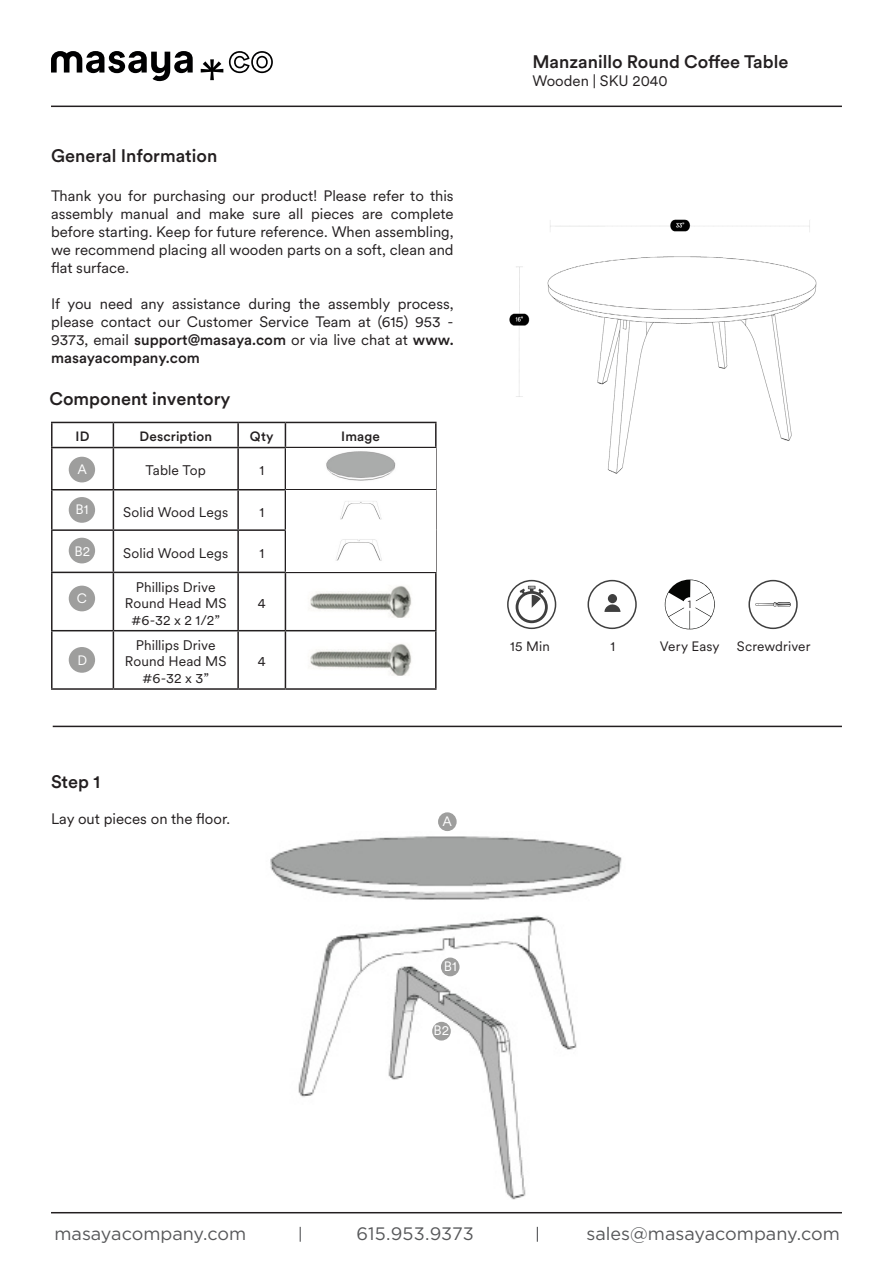
<style>
.page{position:relative;width:893px;height:1263px;background:#fff}
.page>*{position:absolute;margin:0;border:0;box-sizing:border-box;transform-origin:0 0}
.t1{font:500 18px "Circular XX";color:#231f20}
.t2{font:18px "Gotham Pro";color:#57585a}
.t3{font:15px/18px "Circular XX";color:#231f20;text-align:justify}
.t4{font:13.8px/16.5px "Circular XX";letter-spacing:.005em;color:#231f20;text-align:center}
.t5{font:13.5px "Circular XX";letter-spacing:.01em;color:#231f20}
.t6{font:13.5px "Circular XX";letter-spacing:.01em;color:#fff}
.t7{font:500 13.35px "Circular XX";letter-spacing:.01em;color:#231f20}
.t8{font:10.5px "Gotham Pro";color:#231f20}
.s1{font-weight:500}
</style>
<div class="page">
<svg style="left:51px;top:51px;width:142px;height:30px"></svg>
<svg style="left:201px;top:59px;width:22px;height:21px"></svg>
<svg style="left:229px;top:51px;width:44px;height:22px"></svg>
<hr style="left:51px;top:106px;width:791px;height:1px;background:#231f20">
<hr style="left:51px;top:1212px;width:791px;height:1px;background:#231f20">
<svg style="left:300px;top:1227px;width:1px;height:15px"></svg>
<svg style="left:537px;top:1227px;width:1px;height:15px"></svg>
<hr style="left:53px;top:726px;width:789px;height:1px;background:#231f20">
<svg style="left:748px;top:580px;width:50px;height:49px"></svg>
<svg style="left:507px;top:580px;width:49px;height:49px"></svg>
<svg style="left:587px;top:580px;width:50px;height:49px"></svg>
<div style="left:608px;top:594px;width:9px;height:9px;background:#3f3f3f;border-radius:50%"></div>
<svg style="left:665px;top:580px;width:50px;height:49px"></svg>
<div style="left:683px;top:597px;width:14px;height:14px;background:#fff;border-radius:50%"></div>
<hr style="left:51px;top:422px;width:62px;height:1px;background:#231f20">
<hr style="left:51px;top:423px;width:2px;height:24px;background:#231f20">
<hr style="left:113px;top:422px;width:125px;height:1px;background:#231f20">
<svg style="left:113px;top:423px;width:1px;height:24px"></svg>
<hr style="left:238px;top:422px;width:47px;height:1px;background:#231f20">
<hr style="left:237px;top:423px;width:2px;height:24px;background:#231f20">
<hr style="left:285px;top:422px;width:152px;height:1px;background:#231f20">
<svg style="left:285px;top:423px;width:1px;height:24px"></svg>
<hr style="left:435px;top:423px;width:2px;height:24px;background:#231f20">
<hr style="left:51px;top:447px;width:62px;height:1px;background:#231f20">
<hr style="left:51px;top:448px;width:2px;height:41px;background:#231f20">
<hr style="left:113px;top:447px;width:125px;height:1px;background:#231f20">
<hr style="left:113px;top:448px;width:1px;height:41px;background:#231f20">
<hr style="left:238px;top:447px;width:47px;height:1px;background:#231f20">
<hr style="left:237px;top:448px;width:2px;height:41px;background:#231f20">
<hr style="left:285px;top:447px;width:152px;height:1px;background:#231f20">
<hr style="left:285px;top:448px;width:1px;height:41px;background:#231f20">
<hr style="left:435px;top:448px;width:2px;height:41px;background:#231f20">
<hr style="left:51px;top:489px;width:62px;height:1px;background:#231f20">
<hr style="left:51px;top:490px;width:2px;height:39px;background:#231f20">
<hr style="left:113px;top:489px;width:125px;height:1px;background:#231f20">
<hr style="left:113px;top:490px;width:1px;height:39px;background:#231f20">
<hr style="left:238px;top:489px;width:47px;height:1px;background:#231f20">
<hr style="left:237px;top:490px;width:2px;height:39px;background:#231f20">
<hr style="left:285px;top:489px;width:152px;height:1px;background:#231f20">
<hr style="left:285px;top:490px;width:1px;height:39px;background:#231f20">
<hr style="left:435px;top:490px;width:2px;height:39px;background:#231f20">
<hr style="left:51px;top:529px;width:62px;height:2px;background:#231f20">
<hr style="left:51px;top:531px;width:2px;height:41px;background:#231f20">
<hr style="left:113px;top:529px;width:125px;height:2px;background:#231f20">
<hr style="left:113px;top:531px;width:1px;height:41px;background:#231f20">
<hr style="left:238px;top:529px;width:47px;height:2px;background:#231f20">
<hr style="left:237px;top:531px;width:2px;height:41px;background:#231f20">
<hr style="left:285px;top:529px;width:152px;height:2px;background:#231f20">
<hr style="left:285px;top:531px;width:1px;height:41px;background:#231f20">
<hr style="left:435px;top:531px;width:2px;height:41px;background:#231f20">
<hr style="left:51px;top:572px;width:62px;height:1px;background:#231f20">
<hr style="left:51px;top:573px;width:2px;height:57px;background:#231f20">
<hr style="left:113px;top:572px;width:125px;height:1px;background:#231f20">
<hr style="left:113px;top:573px;width:1px;height:57px;background:#231f20">
<hr style="left:238px;top:572px;width:47px;height:1px;background:#231f20">
<hr style="left:237px;top:573px;width:2px;height:57px;background:#231f20">
<hr style="left:285px;top:572px;width:152px;height:1px;background:#231f20">
<hr style="left:285px;top:573px;width:1px;height:57px;background:#231f20">
<hr style="left:435px;top:573px;width:2px;height:57px;background:#231f20">
<hr style="left:51px;top:630px;width:62px;height:1px;background:#231f20">
<hr style="left:51px;top:631px;width:2px;height:57px;background:#231f20">
<hr style="left:113px;top:630px;width:125px;height:1px;background:#231f20">
<hr style="left:113px;top:631px;width:1px;height:57px;background:#231f20">
<hr style="left:238px;top:630px;width:47px;height:1px;background:#231f20">
<hr style="left:237px;top:631px;width:2px;height:57px;background:#231f20">
<hr style="left:285px;top:630px;width:152px;height:1px;background:#231f20">
<hr style="left:285px;top:631px;width:1px;height:57px;background:#231f20">
<hr style="left:435px;top:631px;width:2px;height:57px;background:#231f20">
<hr style="left:51px;top:688px;width:62px;height:2px;background:#231f20">
<hr style="left:113px;top:688px;width:125px;height:2px;background:#231f20">
<hr style="left:238px;top:688px;width:47px;height:2px;background:#231f20">
<hr style="left:285px;top:688px;width:152px;height:2px;background:#231f20">
<img style="left:326px;top:451px;width:70px;height:69px">
<img style="left:336px;top:539px;width:46px;height:22px">
<div style="left:69px;top:457px;width:26px;height:25px;background:#9e9e9d;border-radius:50%"></div>
<div style="left:69px;top:497px;width:26px;height:26px;background:#9e9e9d;border-radius:50%"></div>
<div style="left:69px;top:586px;width:26px;height:25px;background:#9e9e9d;border-radius:50%"></div>
<div style="left:69px;top:647px;width:26px;height:26px;background:#9e9e9d;border-radius:50%"></div>
<div style="left:69px;top:538px;width:26px;height:25px;background:#9e9e9d;border-radius:50%"></div>
<img style="left:270px;top:836px;width:352px;height:363px">
<div style="left:438px;top:812px;width:19px;height:19px;background:#9e9e9d;border-radius:50%"></div>
<div style="left:441px;top:957px;width:18px;height:19px;background:#9e9e9d;border-radius:50%"></div>
<div style="left:432px;top:1022px;width:19px;height:18px;background:#9e9e9d;border-radius:50%"></div>
<img style="left:310px;top:585px;width:102px;height:33px">
<img style="left:310px;top:643px;width:102px;height:33px">
<img style="left:509px;top:219px;width:308px;height:255px">
<p class="t1" style="left:51px;top:143px;width:168px">General Information</p>
<p class="t3" style="left:51px;top:186px;width:404px">Thank you for purchasing our product! Please refer to this assembly manual and make sure all pieces are complete before starting. Keep for future reference. When assembling, we recommend placing all wooden parts on a soft, clean and flat surface.</p>
<p class="t3" style="left:51px;top:294px;width:404px">If you need any assistance during the assembly process, please contact our Customer Service Team at (615) 953 - 9373, email <span class="s1">support@masaya.com</span> or via live chat at <span class="s1">www. masayacompany.com</span></p>
<p class="t1" style="left:50px;top:386px;width:182px">Component inventory</p>
<p class="t7" style="left:76px;top:427px;width:15px">ID</p>
<p class="t7" style="left:139px;top:427px;width:74px">Description</p>
<p class="t7" style="left:250px;top:427px;width:25px">Qty</p>
<p class="t7" style="left:341px;top:427px;width:40px">Image</p>
<p class="t4" style="left:146px;top:462px;width:62px">Table Top</p>
<p class="t4" style="left:259px;top:462px;width:6px">1</p>
<p class="t4" style="left:123px;top:503px;width:107px">Solid Wood Legs</p>
<p class="t4" style="left:259px;top:503px;width:6px">1</p>
<p class="t4" style="left:123px;top:544px;width:107px">Solid Wood Legs</p>
<p class="t4" style="left:259px;top:544px;width:6px">1</p>
<p class="t4" style="left:125px;top:578px;width:103px">Phillips Drive<br>Round Head MS #6-32 x 2 1/2”</p>
<p class="t6" style="left:78px;top:460px;width:11px">A</p>
<p class="t6" style="left:75px;top:500px;width:15px">B1</p>
<p class="t6" style="left:74px;top:542px;width:17px">B2</p>
<p class="t6" style="left:77px;top:589px;width:12px">C</p>
<p class="t4" style="left:258px;top:594px;width:9px">4</p>
<p class="t6" style="left:77px;top:651px;width:11px">D</p>
<p class="t4" style="left:125px;top:636px;width:103px">Phillips Drive<br>Round Head MS #6-32 x 3”</p>
<p class="t4" style="left:258px;top:653px;width:9px">4</p>
<p class="t1" style="left:51px;top:769px;width:50px">Step 1</p>
<p class="t3" style="left:51px;top:809px;width:181px">Lay out pieces on the floor.</p>
<p class="t6" style="left:443px;top:812px;width:11px">A</p>
<p class="t6" style="left:444px;top:957px;width:15px">B1</p>
<p class="t6" style="left:434px;top:1021px;width:17px">B2</p>
<p class="t1" style="left:532px;top:50px;width:257px">Manzanillo Round Coffee Table</p>
<p class="t3" style="left:532px;top:71px;width:137px">Wooden | SKU 2040</p>
<p class="t8" style="left:688px;top:599px;width:5px">1</p>
<p class="t5" style="left:510px;top:637px;width:41px">15 Min</p>
<p class="t5" style="left:611px;top:637px;width:6px">1</p>
<p class="t5" style="left:660px;top:637px;width:61px">Very Easy</p>
<p class="t5" style="left:737px;top:637px;width:75px">Screwdriver</p>
<p class="t2" style="left:54px;top:1224px;width:193px">masayacompany.com</p>
<p class="t2" style="left:356px;top:1224px;width:119px">615.953.9373</p>
<p class="t2" style="left:586px;top:1224px;width:255px">sales@masayacompany.com</p>
</div>
